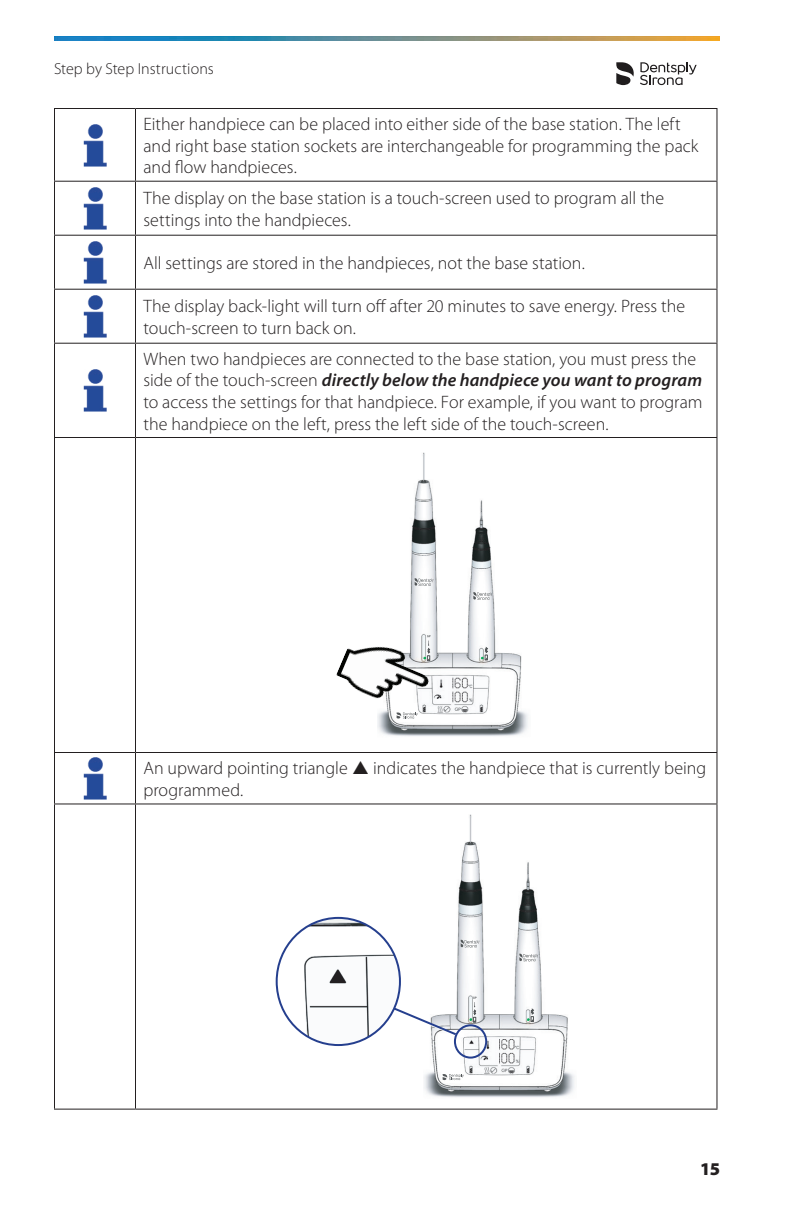
<style>
.page{position:relative;width:792px;height:1224px;background:#fff}
.page>*{position:absolute;margin:0;border:0;box-sizing:border-box;transform-origin:0 0}
.t1{font:300 18px/21.6px "Myriad Pro";color:#231f20}
.t2{font:900 18px "Myriad Pro";color:#231f20}
.t3{font:300 16px "Myriad Pro";letter-spacing:.005em;color:#231f20}
.s1{font-weight:600;font-style:italic}
</style>
<div class="page">
<svg style="left:640px;top:62px;width:57px;height:23px"></svg>
<svg style="left:616px;top:62px;width:18px;height:23px"></svg>
<img style="left:54px;top:36px;width:666px;height:5px">
<hr style="left:54px;top:108px;width:82px;height:1px;background:#231f20">
<hr style="left:54px;top:109px;width:1px;height:72px;background:#231f20">
<hr style="left:136px;top:108px;width:581px;height:1px;background:#231f20">
<hr style="left:135px;top:109px;width:1px;height:72px;background:#231f20">
<hr style="left:716px;top:109px;width:1px;height:72px;background:#231f20">
<hr style="left:54px;top:181px;width:82px;height:1px;background:#231f20">
<hr style="left:54px;top:182px;width:1px;height:53px;background:#231f20">
<hr style="left:136px;top:181px;width:581px;height:1px;background:#231f20">
<hr style="left:135px;top:182px;width:1px;height:53px;background:#231f20">
<hr style="left:716px;top:182px;width:1px;height:53px;background:#231f20">
<hr style="left:54px;top:235px;width:82px;height:1px;background:#231f20">
<hr style="left:54px;top:236px;width:1px;height:53px;background:#231f20">
<hr style="left:136px;top:235px;width:581px;height:1px;background:#231f20">
<hr style="left:135px;top:236px;width:1px;height:53px;background:#231f20">
<hr style="left:716px;top:236px;width:1px;height:53px;background:#231f20">
<hr style="left:54px;top:289px;width:82px;height:1px;background:#231f20">
<hr style="left:54px;top:290px;width:1px;height:53px;background:#231f20">
<hr style="left:136px;top:289px;width:581px;height:1px;background:#231f20">
<hr style="left:135px;top:290px;width:1px;height:53px;background:#231f20">
<hr style="left:716px;top:290px;width:1px;height:53px;background:#231f20">
<hr style="left:54px;top:343px;width:82px;height:1px;background:#231f20">
<hr style="left:54px;top:344px;width:1px;height:93px;background:#231f20">
<hr style="left:136px;top:343px;width:581px;height:1px;background:#231f20">
<hr style="left:135px;top:344px;width:1px;height:93px;background:#231f20">
<hr style="left:716px;top:344px;width:1px;height:93px;background:#231f20">
<hr style="left:54px;top:437px;width:82px;height:1px;background:#231f20">
<hr style="left:54px;top:438px;width:1px;height:314px;background:#231f20">
<hr style="left:136px;top:437px;width:581px;height:1px;background:#231f20">
<hr style="left:135px;top:438px;width:1px;height:314px;background:#231f20">
<hr style="left:716px;top:438px;width:1px;height:314px;background:#231f20">
<hr style="left:54px;top:752px;width:82px;height:1px;background:#231f20">
<hr style="left:54px;top:753px;width:1px;height:50px;background:#231f20">
<hr style="left:136px;top:752px;width:581px;height:1px;background:#231f20">
<hr style="left:135px;top:753px;width:1px;height:50px;background:#231f20">
<hr style="left:716px;top:753px;width:1px;height:50px;background:#231f20">
<hr style="left:54px;top:803px;width:82px;height:1px;background:#231f20">
<hr style="left:54px;top:804px;width:1px;height:305px;background:#231f20">
<hr style="left:136px;top:803px;width:581px;height:1px;background:#231f20">
<hr style="left:135px;top:804px;width:1px;height:305px;background:#231f20">
<hr style="left:716px;top:804px;width:1px;height:305px;background:#231f20">
<hr style="left:54px;top:1109px;width:82px;height:1px;background:#231f20">
<hr style="left:136px;top:1109px;width:581px;height:1px;background:#231f20">
<img style="left:83px;top:124px;width:24px;height:42px">
<img style="left:83px;top:187px;width:24px;height:43px">
<img style="left:83px;top:241px;width:24px;height:43px">
<img style="left:83px;top:295px;width:24px;height:43px">
<img style="left:83px;top:369px;width:24px;height:43px">
<img style="left:378px;top:452px;width:150px;height:284px">
<svg style="left:473px;top:592px;width:19px;height:8px"></svg>
<svg style="left:415px;top:578px;width:18px;height:8px"></svg>
<svg style="left:480px;top:647px;width:8px;height:13px"></svg>
<img style="left:336px;top:618px;width:108px;height:110px">
<img style="left:83px;top:757px;width:24px;height:43px">
<img style="left:424px;top:814px;width:151px;height:283px">
<svg style="left:468px;top:997px;width:9px;height:25px"></svg>
<svg style="left:443px;top:1074px;width:21px;height:6px"></svg>
<svg style="left:519px;top:954px;width:19px;height:7px"></svg>
<svg style="left:461px;top:940px;width:18px;height:8px"></svg>
<svg style="left:526px;top:1008px;width:8px;height:14px"></svg>
<svg style="left:400px;top:1006px;width:58px;height:31px"></svg>
<img style="left:277px;top:918px;width:123px;height:127px">
<div style="left:454px;top:1024px;width:33px;height:35px;border:2px solid #253f8e;border-radius:50%"></div>
<p class="t3" style="left:54px;top:59px;width:161px">Step by Step Instructions</p>
<p class="t1" style="left:144px;top:113px;width:557px">Either handpiece can be placed into either side of the base station. The left and right base station sockets are interchangeable for programming the pack and flow handpieces.</p>
<p class="t1" style="left:144px;top:187px;width:522px">The display on the base station is a touch-screen used to program all the settings into the handpieces.</p>
<p class="t1" style="left:144px;top:252px;width:443px">All settings are stored in the handpieces, not the base station.</p>
<p class="t1" style="left:144px;top:295px;width:543px">The display back-light will turn off after 20 minutes to save energy. Press the touch-screen to turn back on.</p>
<p class="t1" style="left:144px;top:348px;width:561px">When two handpieces are connected to the base station, you must press the side of the touch-screen <span class="s1">directly below the handpiece you want to program </span>to access the settings for that handpiece. For example, if you want to program the handpiece on the left, press the left side of the touch-screen.</p>
<p class="t1" style="left:144px;top:757px;width:206px">An upward pointing triangle</p>
<p class="t1" style="left:373px;top:757px;width:335px">indicates the handpiece that is currently being</p>
<p class="t1" style="left:144px;top:779px;width:101px">programmed.</p>
<p class="t2" style="left:700px;top:1156px;width:21px">15</p>
</div>
